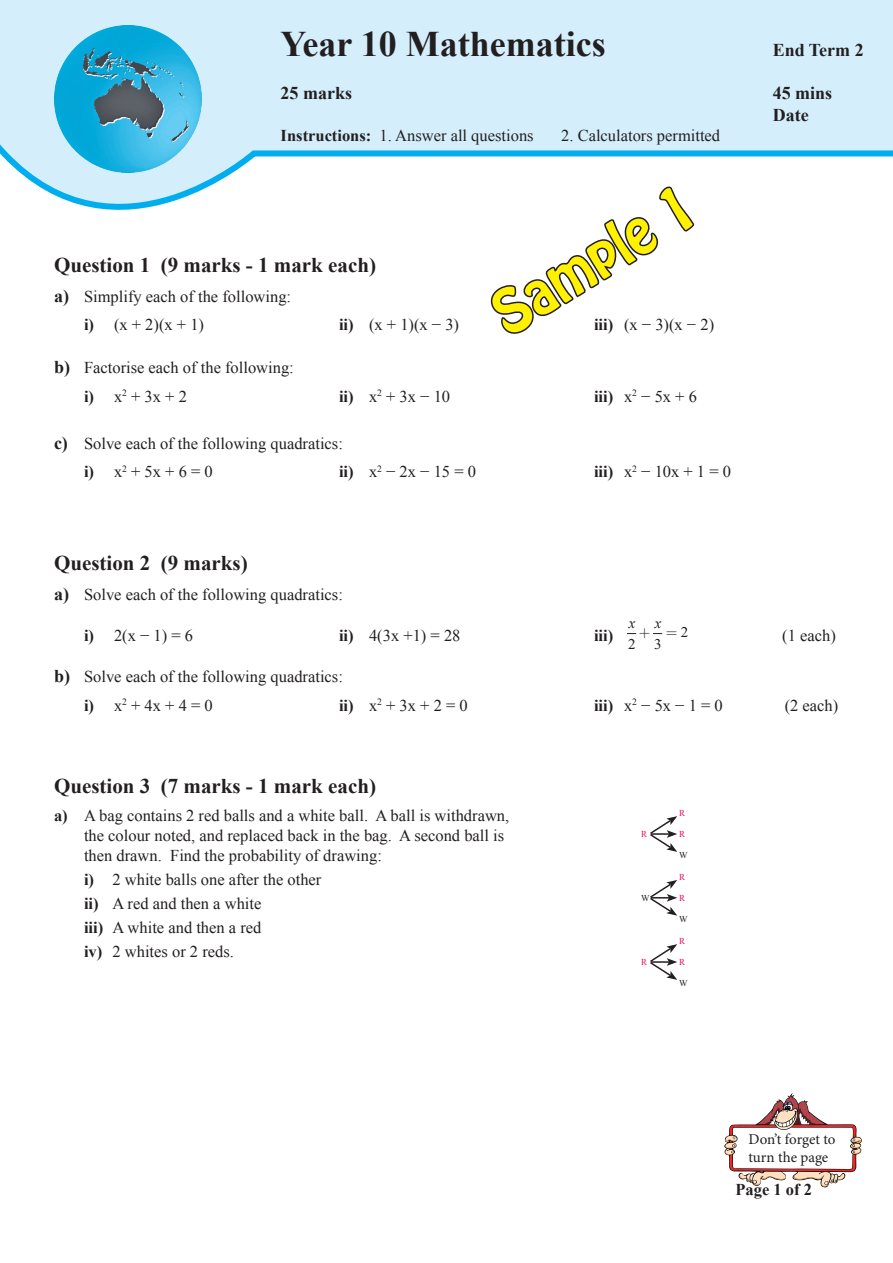
<style>
.page{position:relative;width:893px;height:1263px;background:#fff}
.page>*{position:absolute;margin:0;border:0;box-sizing:border-box;transform-origin:0 0}
.t1{font:54px "Hobo Std";color:#fff101}
.t2{font:700 36px "Times New Roman";color:#231f20}
.t3{font:700 21px "Times New Roman";color:#231f20}
.t4{font:700 18px/21.6px "Times New Roman";color:#231f20}
.t5{font:16.5px/28.3px "Times New Roman";color:#231f20}
.t6{font:700 16.5px "Times New Roman";color:#231f20}
.t7{font:15px/18px "Minion Pro";letter-spacing:-.005em;color:#231f20}
.t8{font:15px "Times New Roman";color:#231f20}
.t9{font:italic 15px "Times New Roman";color:#231f20}
.t10{font:9px "Times New Roman";color:#ec0e68}
.t11{font:9px "Times New Roman";color:#231f20}
.s1{font-weight:700}
.s2{font-weight:700;font-size:18px}
</style>
<div class="page">
<svg style="left:0;top:0;width:893px;height:227px"></svg>
<img style="left:54px;top:26px;width:147px;height:147px">
<svg style="left:724px;top:1093px;width:138px;height:94px"></svg>
<svg style="left:486px;top:183px;width:207px;height:151px"></svg>
<svg style="left:650px;top:816px;width:27px;height:36px"></svg>
<svg style="left:650px;top:880px;width:27px;height:36px"></svg>
<svg style="left:650px;top:944px;width:27px;height:36px"></svg>
<svg style="left:627px;top:633px;width:36px;height:2px"></svg>
<h2 class="t2" style="left:281px;top:19px;width:327px">Year 10 Mathematics</h2>
<p class="t4" style="left:773px;top:39px;width:93px">End Term 2</p>
<p class="t4" style="left:281px;top:82px;width:73px">25 marks</p>
<p class="t4" style="left:773px;top:82px;width:61px">45 mins<br>Date</p>
<p class="t5" style="left:281px;top:121px;width:254px"><span class="s1">Instructions:</span> 1. Answer all questions</p>
<p class="t5" style="left:561px;top:121px;width:161px">2. Calculators permitted</p>
<h1 class="t1" style="left:478px;top:286px;width:228px;rotate:-31deg">Sample 1</h1>
<p class="t3" style="left:54px;top:250px;width:323px">Question 1 (9 marks - 1 mark each)</p>
<p class="t5" style="left:84px;top:282px;width:209px;text-indent:-30px"><span class="s2">a)</span> Simplify each of the following: <span class="s1">i)</span> (x + 2)(x + 1)</p>
<p class="t5" style="left:339px;top:310px;width:122px"><span class="s1">ii)</span> (x + 1)(x − 3)</p>
<p class="t5" style="left:594px;top:310px;width:122px"><span class="s1">iii)</span> (x − 3)(x − 2)</p>
<p class="t5" style="left:84px;top:353px;width:211px;text-indent:-30px"><span class="s2">b)</span> Factorise each of the following: <span class="s1">i)</span> x<sup>2</sup> +3x+2</p>
<p class="t5" style="left:339px;top:382px;width:113px"><span class="s1">ii)</span> x<sup>2</sup> + 3x − 10</p>
<p class="t5" style="left:594px;top:382px;width:104px"><span class="s1">iii)</span> x<sup>2</sup> − 5x + 6</p>
<p class="t5" style="left:84px;top:429px;width:260px;text-indent:-30px"><span class="s2">c)</span> Solve each of the following quadratics: <span class="s1">i)</span> x<sup>2</sup> +5x+6=0</p>
<p class="t5" style="left:339px;top:457px;width:138px"><span class="s1">ii)</span> x<sup>2</sup> −2x−15=0</p>
<p class="t5" style="left:594px;top:457px;width:138px"><span class="s1">iii)</span> x<sup>2</sup> −10x+1=0</p>
<p class="t3" style="left:54px;top:548px;width:195px">Question 2 (9 marks)</p>
<p class="t5" style="left:54px;top:580px;width:290px"><span class="s2">a)</span> Solve each of the following quadratics:</p>
<p class="t5" style="left:84px;top:621px;width:111px"><span class="s1">i)</span> 2(x − 1) = 6</p>
<p class="t5" style="left:339px;top:621px;width:123px"><span class="s1">ii)</span> 4(3x +1) = 28</p>
<p class="t6" style="left:594px;top:624px;width:21px">iii)</p>
<p class="t9" style="left:629px;top:612px;width:8px">x</p>
<p class="t9" style="left:655px;top:612px;width:8px">x</p>
<p class="t8" style="left:628px;top:634px;width:35px">2 3</p>
<p class="t8" style="left:681px;top:622px;width:9px">2</p>
<p class="t5" style="left:782px;top:621px;width:55px">(1 each)</p>
<p class="t5" style="left:84px;top:662px;width:260px;text-indent:-30px"><span class="s2">b)</span> Solve each of the following quadratics: <span class="s1">i)</span> x<sup>2</sup> +4x+4=0</p>
<p class="t5" style="left:339px;top:691px;width:130px"><span class="s1">ii)</span> x<sup>2</sup> +3x+2=0</p>
<p class="t5" style="left:594px;top:691px;width:130px"><span class="s1">iii)</span> x<sup>2</sup> −5x−1=0</p>
<p class="t5" style="left:785px;top:691px;width:55px">(2 each)</p>
<p class="t3" style="left:54px;top:771px;width:323px">Question 3 (7 marks - 1 mark each)</p>
<p class="t5" style="left:84px;top:805px;width:427px;line-height:19.8px;text-indent:-30px"><span class="s1">a)</span> A bag contains 2 red balls and a white ball. A ball is withdrawn, the colour noted, and replaced back in the bag. A second ball is then drawn. Find the probability of drawing:</p>
<p class="t5" style="left:84px;top:867px;width:239px;line-height:24px"><span class="s1">i)</span> 2 white balls one after the other <span class="s1">ii)</span> A red and then a white<br><span class="s1">iii)</span> A white and then a red<br><span class="s1">iv)</span> 2 whites or 2 reds.</p>
<p class="t10" style="left:679px;top:807px;width:8px">R</p>
<p class="t10" style="left:641px;top:828px;width:8px">R</p>
<p class="t10" style="left:679px;top:828px;width:8px">R</p>
<p class="t11" style="left:679px;top:849px;width:10px">W</p>
<p class="t10" style="left:679px;top:871px;width:8px">R</p>
<p class="t11" style="left:641px;top:892px;width:10px">W</p>
<p class="t10" style="left:679px;top:892px;width:8px">R</p>
<p class="t11" style="left:679px;top:913px;width:10px">W</p>
<p class="t10" style="left:679px;top:934px;width:8px">R</p>
<p class="t10" style="left:641px;top:956px;width:8px">R</p>
<p class="t10" style="left:679px;top:956px;width:8px">R</p>
<p class="t11" style="left:679px;top:977px;width:10px">W</p>
<p class="t7" style="left:748px;top:1130px;width:88px">Don’t forget to turn the page</p>
<p class="t6" style="left:735px;top:1178px;width:78px">Page 1 of 2</p>
</div>
